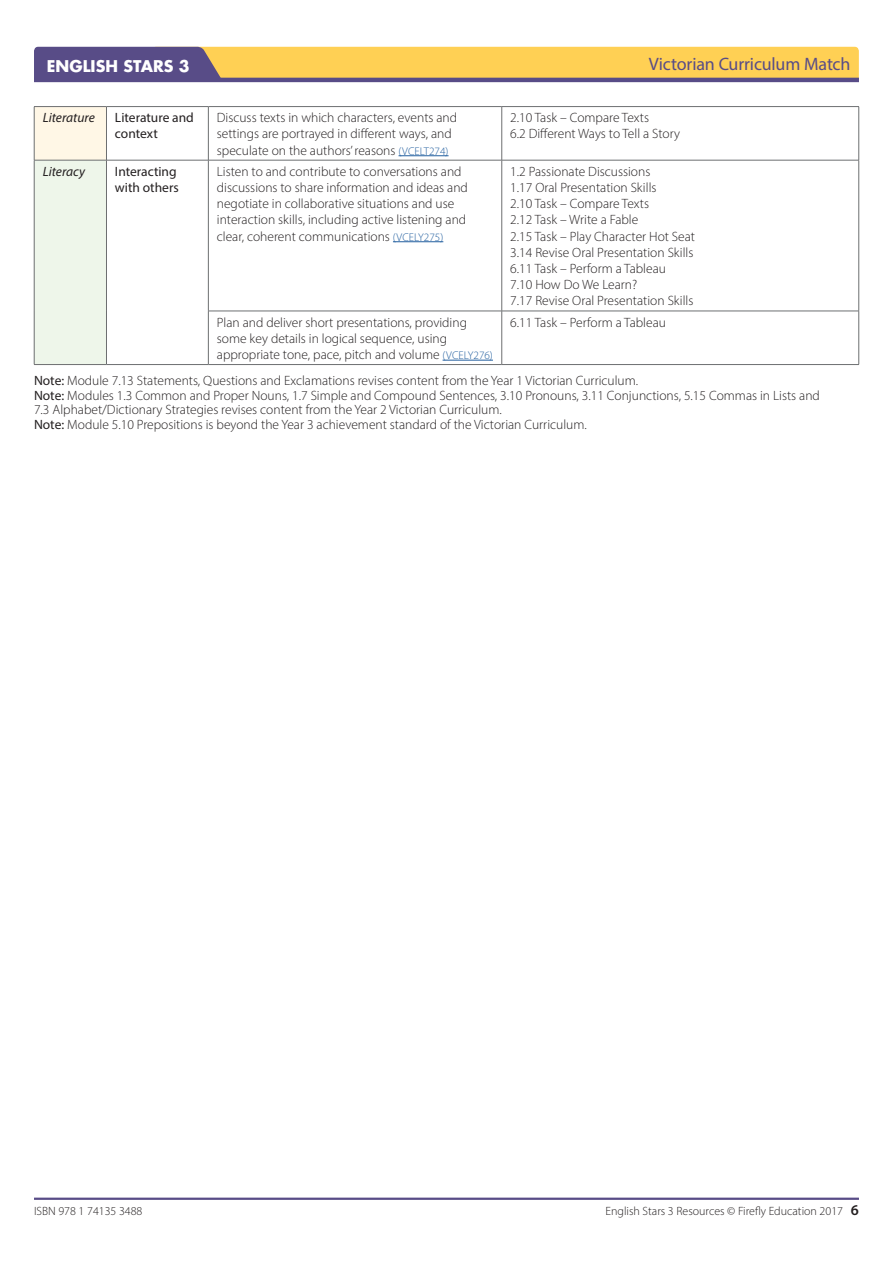
<style>
.page{position:relative;width:893px;height:1263px;background:#fff}
.page>*{position:absolute;margin:0;border:0;box-sizing:border-box;transform-origin:0 0}
.t1{font:18px "Myriad Pro";letter-spacing:-.01em;color:#584c87}
.t2{font:700 15.75px "Futura Std";color:#fff}
.t3{font:300 13.5px/16.2px "Myriad Pro";color:#231f20}
.t4{font:13.5px/16.2px "Myriad Pro";color:#231f20}
.t5{font:italic 13.5px "Myriad Pro";color:#231f20}
.t6{font:300 12px "Myriad Pro";color:#231f20}
.s1{font-size:11.25px;color:#215e9f}
.s2{font-weight:400}
.s3{font-weight:600;font-size:15px}
</style>
<div class="page">
<div style="left:34px;top:107px;width:72px;height:53px;background:#fff7e6"></div>
<div style="left:34px;top:160px;width:72px;height:205px;background:#eef6ea"></div>
<hr style="left:34px;top:107px;width:1px;height:53px;background:#6d6f71">
<hr style="left:34px;top:160px;width:1px;height:151px;background:#6d6f71">
<hr style="left:34px;top:311px;width:1px;height:53px;background:#6d6f71">
<hr style="left:208px;top:107px;width:1px;height:53px;background:#6d6f71">
<hr style="left:501px;top:107px;width:1px;height:53px;background:#6d6f71">
<hr style="left:858px;top:107px;width:1px;height:53px;background:#6d6f71">
<hr style="left:208px;top:160px;width:1px;height:151px;background:#6d6f71">
<hr style="left:501px;top:160px;width:1px;height:151px;background:#6d6f71">
<hr style="left:858px;top:160px;width:1px;height:151px;background:#6d6f71">
<hr style="left:208px;top:311px;width:1px;height:53px;background:#6d6f71">
<hr style="left:501px;top:311px;width:1px;height:53px;background:#6d6f71">
<hr style="left:858px;top:311px;width:1px;height:53px;background:#6d6f71">
<hr style="left:106px;top:107px;width:1px;height:53px;background:#6d6f71">
<hr style="left:106px;top:160px;width:1px;height:151px;background:#6d6f71">
<hr style="left:106px;top:311px;width:1px;height:53px;background:#6d6f71">
<hr style="left:34px;top:106px;width:72px;height:1px;background:#6d6f71">
<hr style="left:34px;top:160px;width:72px;height:1px;background:#6d6f71">
<hr style="left:34px;top:364px;width:72px;height:1px;background:#6d6f71">
<hr style="left:106px;top:106px;width:102px;height:1px;background:#6d6f71">
<hr style="left:208px;top:106px;width:294px;height:1px;background:#6d6f71">
<hr style="left:502px;top:106px;width:357px;height:1px;background:#6d6f71">
<hr style="left:106px;top:160px;width:102px;height:1px;background:#6d6f71">
<hr style="left:208px;top:160px;width:294px;height:1px;background:#6d6f71">
<hr style="left:502px;top:160px;width:357px;height:1px;background:#6d6f71">
<hr style="left:208px;top:311px;width:294px;height:1px;background:#6d6f71">
<hr style="left:502px;top:311px;width:357px;height:1px;background:#6d6f71">
<hr style="left:106px;top:364px;width:102px;height:1px;background:#6d6f71">
<hr style="left:208px;top:364px;width:294px;height:1px;background:#6d6f71">
<hr style="left:502px;top:364px;width:357px;height:1px;background:#6d6f71">
<hr style="left:399px;top:155px;width:49px;height:1px;background:#215e9f">
<hr style="left:393px;top:241px;width:50px;height:1px;background:#215e9f">
<hr style="left:443px;top:360px;width:50px;height:1px;background:#215e9f">
<hr style="left:34px;top:1197px;width:825px;height:3px;background:#584c87">
<svg style="left:34px;top:47px;width:825px;height:31px;background:#d9b25f"></svg>
<hr style="left:34px;top:78px;width:825px;height:4px;background:#584c87">
<p class="t2" style="left:47px;top:56px;width:144px">ENGLISH STARS 3</p>
<h1 class="t1" style="left:649px;top:53px;width:203px">Victorian Curriculum Match</h1>
<p class="t5" style="left:43px;top:109px;width:54px">Literature</p>
<p class="t4" style="left:115px;top:109px;width:80px">Literature and context</p>
<p class="t3" style="left:217px;top:109px;width:242px">Discuss texts in which characters, events and settings are portrayed in different ways, and speculate on the authors’ reasons <span class="s1">(VCELT274)</span></p>
<p class="t3" style="left:510px;top:109px;width:171px">2.10 Task – Compare Texts<br>6.2 Different Ways to Tell a Story</p>
<p class="t5" style="left:43px;top:163px;width:44px">Literacy</p>
<p class="t4" style="left:115px;top:163px;width:65px">Interacting with others</p>
<p class="t3" style="left:217px;top:163px;width:253px">Listen to and contribute to conversations and discussions to share information and ideas and negotiate in collaborative situations and use interaction skills, including active listening and clear, coherent communications <span class="s1">(VCELY275)</span></p>
<p class="t3" style="left:510px;top:163px;width:186px">1.2 Passionate Discussions<br>1.17 Oral Presentation Skills<br>2.10 Task – Compare Texts<br>2.12 Task – Write a Fable<br>2.15 Task – Play Character Hot Seat<br>3.14 Revise Oral Presentation Skills<br>6.11 Task – Perform a Tableau<br>7.10 How Do We Learn?<br>7.17 Revise Oral Presentation Skills</p>
<p class="t3" style="left:217px;top:314px;width:278px">Plan and deliver short presentations, providing some key details in logical sequence, using appropriate tone, pace, pitch and volume <span class="s1">(VCELY276)</span></p>
<p class="t3" style="left:510px;top:314px;width:157px">6.11 Task – Perform a Tableau</p>
<p class="t3" style="left:34px;top:373px;width:787px;line-height:14.4px"><span class="s2">Note:</span> Module 7.13 Statements, Questions and Exclamations revises content from the Year 1 Victorian Curriculum.<br><span class="s2">Note:</span> Modules 1.3 Common and Proper Nouns, 1.7 Simple and Compound Sentences, 3.10 Pronouns, 3.11 Conjunctions, 5.15 Commas in Lists and 7.3 Alphabet/Dictionary Strategies revises content from the Year 2 Victorian Curriculum.<br><span class="s2">Note:</span> Module 5.10 Prepositions is beyond the Year 3 achievement standard of the Victorian Curriculum.</p>
<p class="t6" style="left:34px;top:1204px;width:110px">ISBN 978 1 74135 3488</p>
<p class="t6" style="left:605px;top:1204px;width:255px">English Stars 3 Resources © Firefly Education 2017 <span class="s3">6</span></p>
</div>
